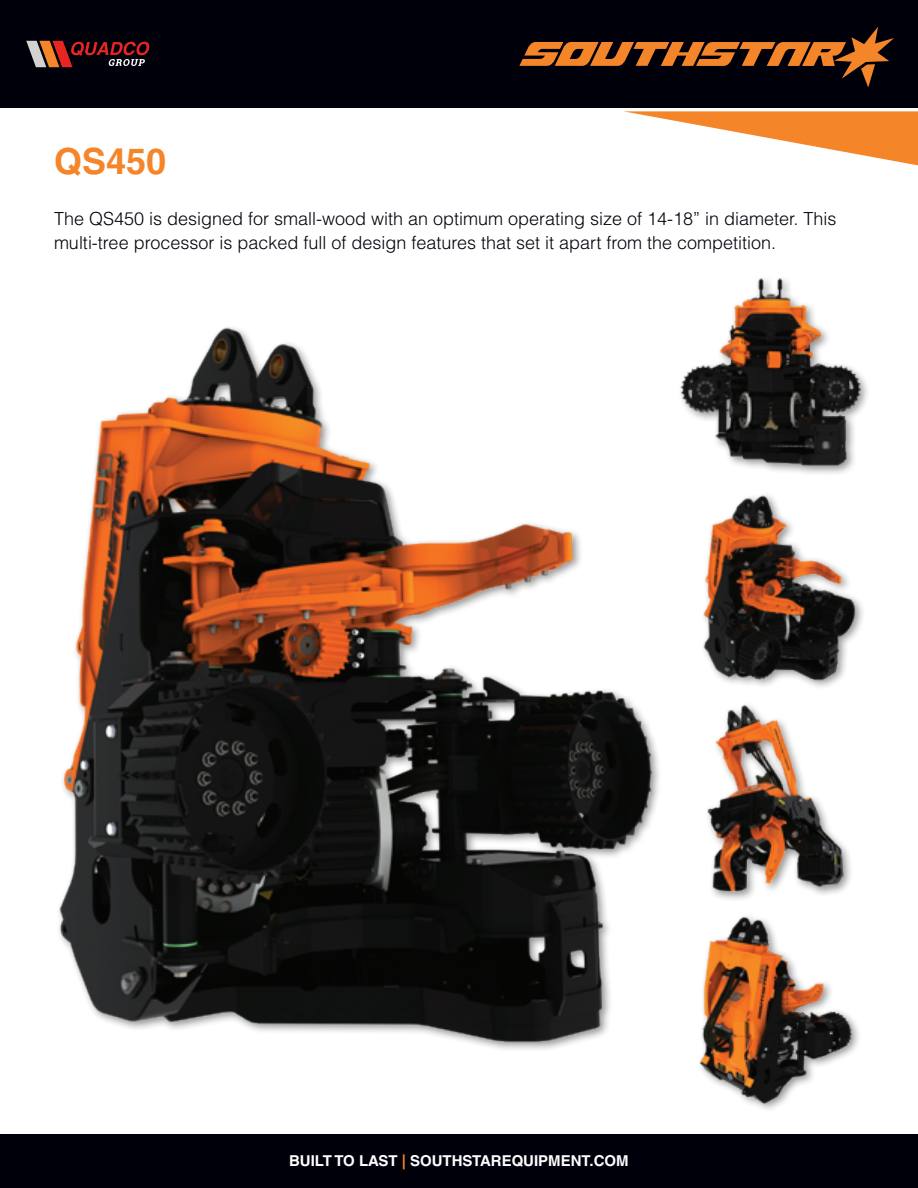
<style>
.page{position:relative;width:918px;height:1188px;background:#fff}
.page>*{position:absolute;margin:0;border:0;box-sizing:border-box;transform-origin:0 0}
.Section_Header{font:700 36px "Helvetica LT Std";color:#f58529}
.Section_Header-2{font:300 18px/24px "Helvetica LT Std";color:#00000b}
.t1{font:700 15px "Helvetica LT Std";color:#fff}
.s1{color:#f58529}
</style>
<div class="page">
<div style="left:0;top:0;width:918px;height:108px;background:#00000b"></div>
<svg style="left:624px;top:111px;width:294px;height:55px"></svg>
<div style="left:0;top:1134px;width:918px;height:54px;background:#00000b"></div>
<svg style="left:26px;top:41px;width:124px;height:26px"></svg>
<svg style="left:519px;top:27px;width:375px;height:60px"></svg>
<img style="left:59px;top:327px;width:597px;height:722px">
<img style="left:699px;top:916px;width:160px;height:191px">
<div style="left:704px;top:701px;width:150px;height:201px;background:#231f20;opacity:.5"></div>
<img style="left:704px;top:702px;width:150px;height:192px">
<div style="left:700px;top:492px;width:166px;height:198px;background:#231f20;opacity:.5"></div>
<img style="left:700px;top:492px;width:164px;height:190px">
<div style="left:677px;top:275px;width:194px;height:201px;background:#231f20;opacity:.5"></div>
<img style="left:677px;top:277px;width:187px;height:192px">
<p class="Section_Header" style="left:54px;top:140px;width:114px">QS450</p>
<p class="Section_Header-2" style="left:54px;top:207px;width:784px">The QS450 is designed for small-wood with an optimum operating size of 14-18” in diameter. This multi-tree processor is packed full of design features that set it apart from the competition.</p>
<p class="t1" style="left:289px;top:1152px;width:341px">BUILT TO LAST <span class="s1">|</span> SOUTHSTAREQUIPMENT.COM</p>
</div>
